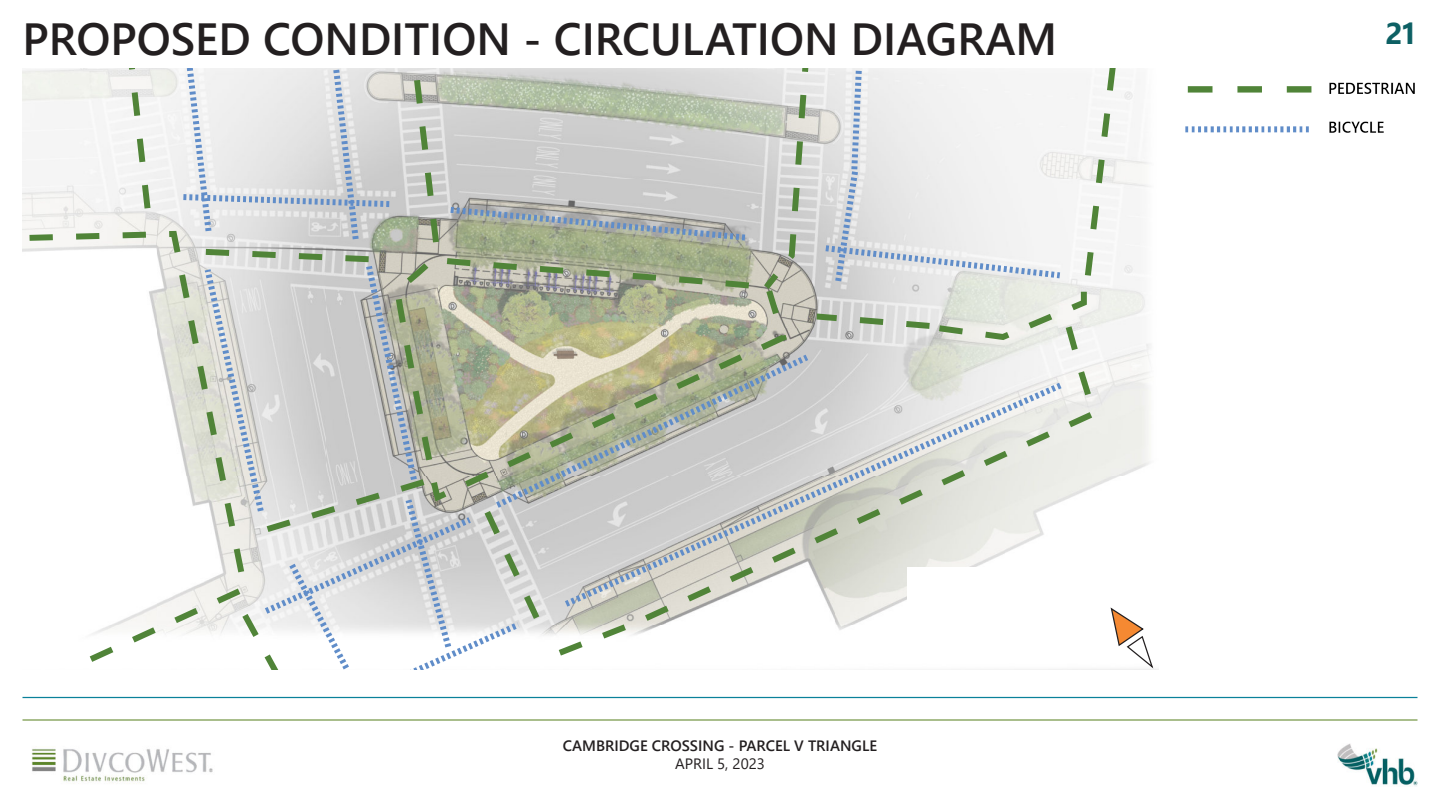
<style>
.page{position:relative;width:1440px;height:810px;background:#fff}
.page>*{position:absolute;margin:0;border:0;box-sizing:border-box;transform-origin:0 0}
.t1{font:600 45px "Segoe UI";color:#231f20}
.t2{font:700 30px "Segoe UI";color:#0d6064}
.t3{font:600 15px "Segoe UI";color:#231f20}
.t4{font:15px "Segoe UI";color:#231f20}
</style>
<div class="page">
<img style="left:1337px;top:744px;width:81px;height:42px">
<hr style="left:22px;top:719px;width:1396px;height:2px;background:#769849">
<hr style="left:22px;top:697px;width:1396px;height:1px;background:#0a819a">
<img style="left:31px;top:748px;width:182px;height:36px">
<img style="left:22px;top:68px;width:1132px;height:601px">
<svg style="left:539px;top:258px;width:248px;height:97px;background:#afb295"></svg>
<svg style="left:559px;top:371px;width:533px;height:285px"></svg>
<svg style="left:29px;top:231px;width:215px;height:431px"></svg>
<svg style="left:816px;top:313px;width:114px;height:16px;background:#bcc7b7"></svg>
<svg style="left:410px;top:68px;width:29px;height:174px;background:#bec3b9"></svg>
<svg style="left:127px;top:68px;width:24px;height:141px"></svg>
<svg style="left:764px;top:68px;width:46px;height:221px;background:#c9cdc5"></svg>
<svg style="left:939px;top:292px;width:148px;height:58px;background:#dbe1d5"></svg>
<svg style="left:1085px;top:68px;width:31px;height:208px"></svg>
<svg style="left:205px;top:249px;width:334px;height:420px;background:#cccfc9"></svg>
<svg style="left:825px;top:68px;width:235px;height:213px"></svg>
<svg style="left:496px;top:355px;width:312px;height:153px;background:#b9ba9f"></svg>
<svg style="left:450px;top:207px;width:295px;height:34px;background:#a6ada5"></svg>
<svg style="left:183px;top:68px;width:206px;height:171px;background:#dcdee0"></svg>
<svg style="left:565px;top:382px;width:499px;height:225px;background:#cfd1cb"></svg>
<img style="left:1185px;top:82px;width:230px;height:51px">
<div style="left:908px;top:568px;width:236px;height:84px;background:#fff"></div>
<svg style="left:1110px;top:607px;width:44px;height:61px"></svg>
<p class="t1" style="left:22px;top:-3px;width:1036px">PROPOSED CONDITION - CIRCULATION DIAGRAM</p>
<p class="t3" style="left:563px;top:732px;width:316px">CAMBRIDGE CROSSING - PARCEL V TRIANGLE</p>
<p class="t4" style="left:675px;top:750px;width:91px">APRIL 5, 2023</p>
<p class="t2" style="left:1386px;top:5px;width:33px">21</p>
</div>
